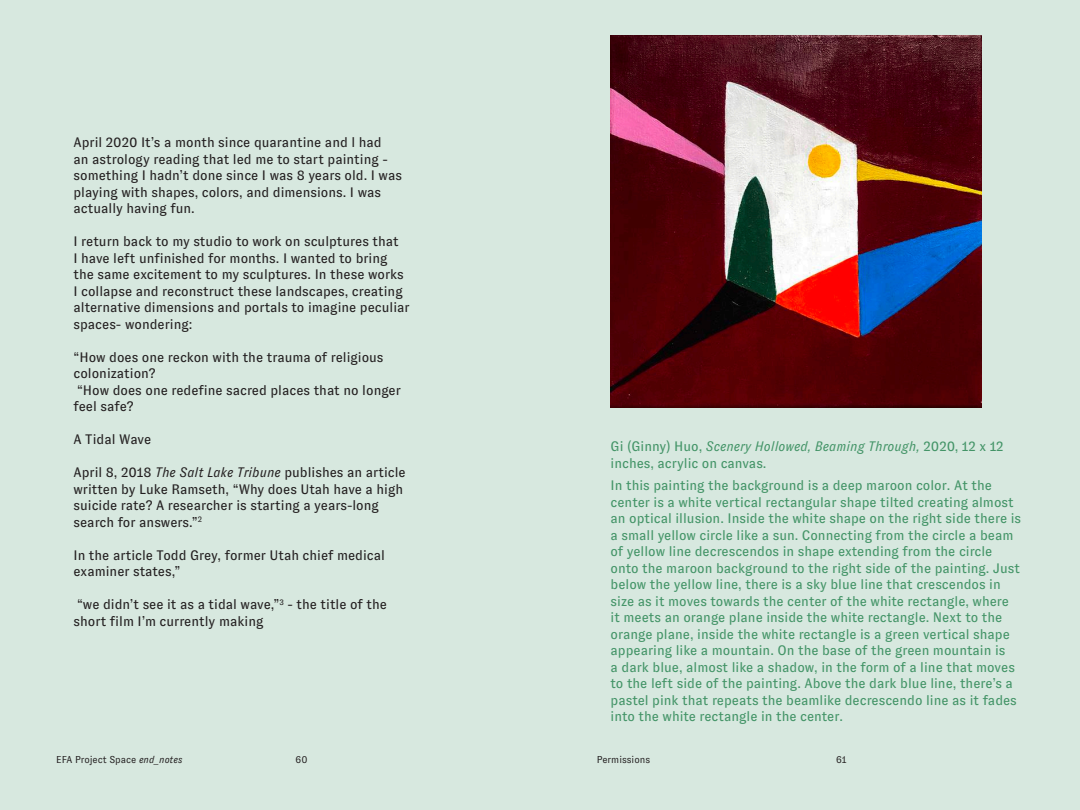
<style>
.page{position:relative;width:1080px;height:810px;background:#fff}
.page>*{position:absolute;margin:0;border:0;box-sizing:border-box;transform-origin:0 0}
.t1{font:13.75px/16.5px "GT Zirkon";color:#439467}
.t2{font:13.75px/16.5px "GT Zirkon";color:#231f20}
.t3{font:10px "GT Zirkon";color:#231f20}
.s1{font-style:italic}
</style>
<div class="page">
<div style="left:540px;top:0;width:540px;height:810px;background:#d7e8df"></div>
<div style="left:0;top:0;width:540px;height:810px;background:#d7e8df"></div>
<img style="left:611px;top:36px;width:370px;height:371px">
<p class="t2" style="left:74px;top:134px;width:330px">April 2020 It’s a month since quarantine and l had<br>an astrology reading that led me to start painting - something I hadn’t done since I was 8 years old. I was playing with shapes, colors, and dimensions. I was actually having fun.</p>
<p class="t2" style="left:74px;top:233px;width:338px">I return back to my studio to work on sculptures that<br>I have left unfinished for months. I wanted to bring the same excitement to my sculptures. In these works I collapse and reconstruct these landscapes, creating alternative dimensions and portals to imagine peculiar spaces- wondering:</p>
<p class="t2" style="left:74px;top:349px;width:329px">“How does one reckon with the trauma of religious colonization?<br>“How does one redefine sacred places that no longer feel safe?</p>
<p class="t2" style="left:74px;top:431px;width:79px">A Tidal Wave</p>
<p class="t2" style="left:74px;top:464px;width:334px">April 8, 2018 <span class="s1">The Salt Lake Tribune</span> publishes an article written by Luke Ramseth, “Why does Utah have a high suicide rate? A researcher is starting a years-long search for answers.”<sup>2</sup></p>
<p class="t2" style="left:74px;top:547px;width:313px">In the article Todd Grey, former Utah chief medical examiner states,”</p>
<p class="t2" style="left:74px;top:596px;width:315px">“we didn’t see it as a tidal wave,”<sup>3</sup> - the title of the short film I’m currently making</p>
<p class="t1" style="left:611px;top:439px;width:395px">Gi (Ginny) Huo, <span class="s1">Scenery Hollowed, Beaming Through,</span> 2020, 12 x 12 inches, acrylic on canvas.</p>
<p class="t1" style="left:611px;top:477px;width:412px">In this painting the background is a deep maroon color. At the center is a white vertical rectangular shape tilted creating almost an optical illusion. Inside the white shape on the right side there is a small yellow circle like a sun. Connecting from the circle a beam of yellow line decrescendos in shape extending from the circle onto the maroon background to the right side of the painting. Just below the yellow line, there is a sky blue line that crescendos in size as it moves towards the center of the white rectangle, where it meets an orange plane inside the white rectangle. Next to the orange plane, inside the white rectangle is a green vertical shape appearing like a mountain. On the base of the green mountain is<br>a dark blue, almost like a shadow, in the form of a line that moves to the left side of the painting. Above the dark blue line, there’s a pastel pink that repeats the beamlike decrescendo line as it fades into the white rectangle in the center.</p>
<p class="t3" style="left:56px;top:754px;width:128px">EFA Project Space <span class="s1">end_notes</span></p>
<p class="t3" style="left:296px;top:754px;width:13px">60</p>
<p class="t3" style="left:597px;top:754px;width:55px">Permissions</p>
<p class="t3" style="left:836px;top:754px;width:12px">61</p>
</div>
